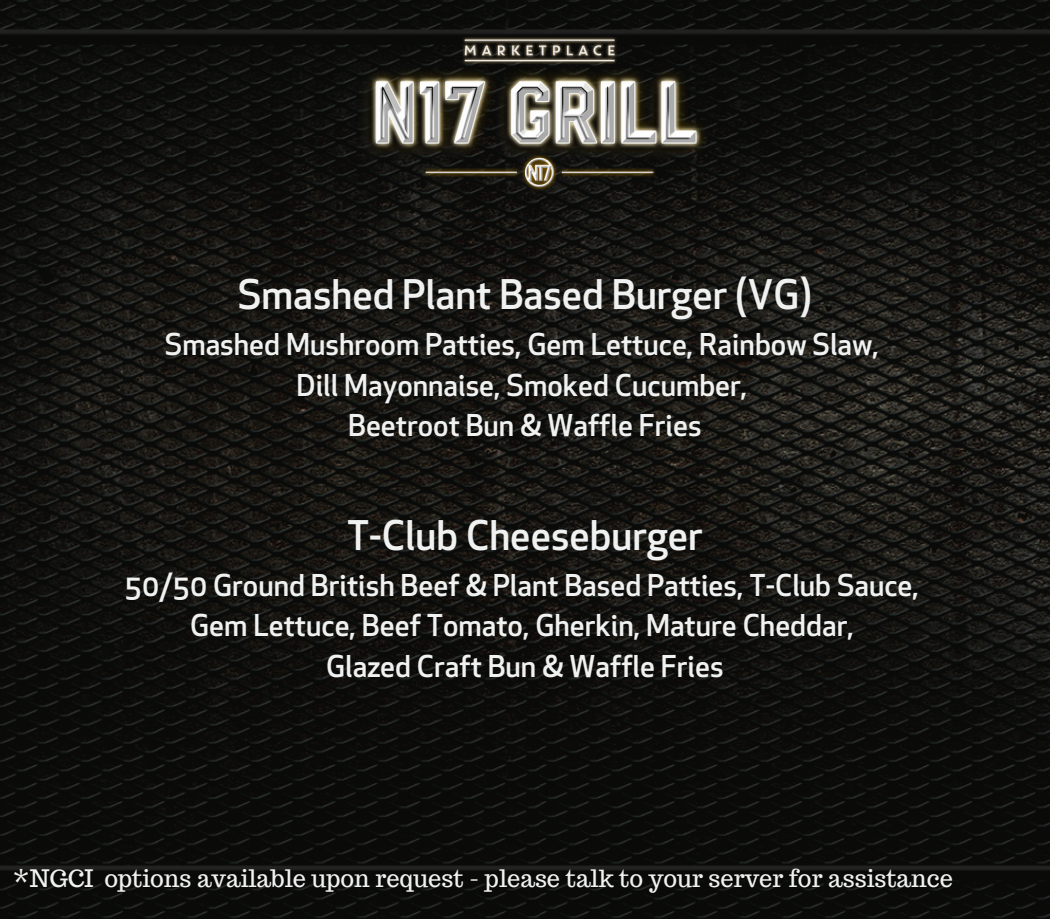
<style>
.page{position:relative;width:1050px;height:919px;background:#fff}
.page>*{position:absolute;margin:0;border:0;box-sizing:border-box;transform-origin:0 0}
.t1{font:500 39.9px "Apex New";color:#f0f1f1}
.t2{font:500 29.4px/40.6px "Apex New";color:#f0f1f1;text-align:center}
.t3{font:23.62px "Trocchi";color:#f0f1f1}
</style>
<div class="page">
<img style="left:0;top:0;width:1050px;height:919px">
<img style="left:330px;top:14px;width:390px;height:196px">
<p class="t1" style="left:238px;top:279px;width:576px">Smashed Plant Based Burger (VG)</p>
<p class="t2" style="left:165px;top:327px;width:716px">Smashed Mushroom Patties, Gem Lettuce, Rainbow Slaw,<br>Dill Mayonnaise, Smoked Cucumber,<br>Beetroot Bun &amp; Waffle Fries</p>
<p class="t1" style="left:347px;top:520px;width:357px">T-Club Cheeseburger</p>
<p class="t2" style="left:125px;top:568px;width:796px">50/50 Ground British Beef &amp; Plant Based Patties, T-Club Sauce,<br>Gem Lettuce, Beef Tomato, Gherkin, Mature Cheddar,<br>Glazed Craft Bun &amp; Waffle Fries</p>
<h1 class="t3" style="left:13px;top:863px;width:942px">*NGCI options available upon request - please talk to your server for assistance</h1>
</div>
